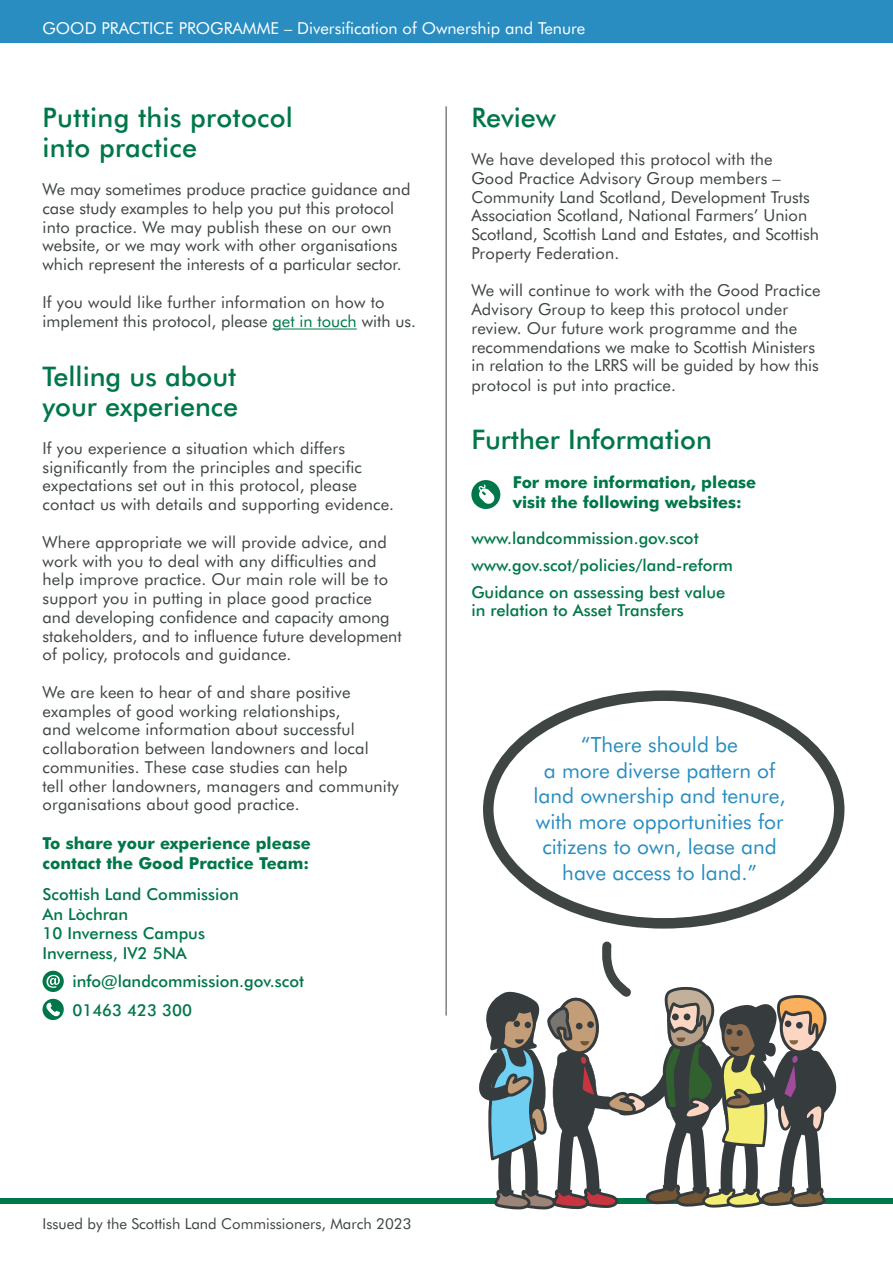
<style>
.page{position:relative;width:893px;height:1263px;background:#fff}
.page>*{position:absolute;margin:0;border:0;box-sizing:border-box;transform-origin:0 0}
.t1{font:500 27px/30px "Futura BT";color:#007749}
.t2{font:21px "Futura BT";color:#298dc1}
.t3{font:16.5px/18.8px "Futura BT";letter-spacing:.01em;color:#3e4543}
.Body{font:500 16.5px/19.5px "Futura BT";color:#007749}
.t4{font:700 16.5px "Futura BT";color:#007749}
.t5{font:16.5px "Futura BT";color:#fff}
.t6{font:15px "Futura BT";color:#3e4543}
.s1{color:#007749}
</style>
<div class="page">
<hr style="left:272px;top:329px;width:85px;height:1px;background:#007749">
<svg style="left:471px;top:480px;width:29px;height:29px"></svg>
<svg style="left:43px;top:999px;width:21px;height:21px"></svg>
<svg style="left:43px;top:971px;width:21px;height:21px"></svg>
<hr style="left:446px;top:106px;width:1px;height:909px;background:#3e4543">
<div style="left:0;top:0;width:893px;height:43px;background:#298dc1"></div>
<div style="left:483px;top:690px;width:361px;height:238px;border:10px solid #3e4543;border-radius:50%"></div>
<div style="left:0;top:1198px;width:893px;height:5px;background:#007749"></div>
<svg style="left:478px;top:941px;width:360px;height:268px"></svg>
<p class="t5" style="left:43px;top:18px;width:544px">GOOD PRACTICE PROGRAMME – Diversification of Ownership and Tenure</p>
<p class="t1" style="left:43px;top:102px;width:252px">Putting this protocol into practice</p>
<p class="t3" style="left:43px;top:180px;width:370px">We may sometimes produce practice guidance and case study examples to help you put this protocol into practice. We may publish these on our own website, or we may work with other organisations which represent the interests of a particular sector.</p>
<p class="t3" style="left:43px;top:292px;width:375px;line-height:19.5px">If you would like further information on how to implement this protocol, please <span class="s1">get in touch</span> with us.</p>
<p class="t1" style="left:43px;top:361px;width:197px">Telling us about your experience</p>
<p class="t3" style="left:43px;top:439px;width:353px">If you experience a situation which differs significantly from the principles and specific expectations set out in this protocol, please contact us with details and supporting evidence.</p>
<p class="t3" style="left:43px;top:532px;width:361px">Where appropriate we will provide advice, and work with you to deal with any difficulties and help improve practice. Our main role will be to support you in putting in place good practice and developing confidence and capacity among stakeholders, and to influence future development of policy, protocols and guidance.</p>
<p class="t3" style="left:43px;top:682px;width:358px">We are keen to hear of and share positive examples of good working relationships,<br>and welcome information about successful collaboration between landowners and local communities. These case studies can help<br>tell other landowners, managers and community organisations about good practice.</p>
<p class="t4" style="left:43px;top:833px;width:270px">To share your experience please</p>
<p class="t4" style="left:43px;top:853px;width:268px">contact the Good Practice Team:</p>
<p class="Body" style="left:43px;top:884px;width:198px">Scottish Land Commission</p>
<p class="Body" style="left:43px;top:904px;width:164px">An Lòchran<br>10 Inverness Campus<br>Inverness, IV2 5NA</p>
<p class="Body" style="left:72px;top:967px;width:233px;line-height:28.5px">info@landcommission.gov.scot<br>01463 423 300</p>
<p class="t1" style="left:471px;top:102px;width:86px">Review</p>
<p class="t3" style="left:471px;top:150px;width:349px">We have developed this protocol with the<br>Good Practice Advisory Group members – Community Land Scotland, Development Trusts Association Scotland, National Farmers’ Union Scotland, Scottish Land and Estates, and Scottish Property Federation.</p>
<p class="t3" style="left:471px;top:281px;width:351px">We will continue to work with the Good Practice Advisory Group to keep this protocol under review. Our future work programme and the recommendations we make to Scottish Ministers in relation to the LRRS will be guided by how this protocol is put into practice.</p>
<p class="t1" style="left:471px;top:425px;width:242px">Further Information</p>
<p class="t4" style="left:513px;top:473px;width:245px">For more information, please</p>
<p class="t4" style="left:513px;top:492px;width:231px">visit the following websites:</p>
<p class="Body" style="left:471px;top:528px;width:229px">www.landcommission.gov.scot</p>
<p class="Body" style="left:471px;top:555px;width:263px">www.gov.scot/policies/land-reform</p>
<p class="Body" style="left:471px;top:582px;width:256px">Guidance on assessing best value</p>
<p class="Body" style="left:471px;top:600px;width:214px">in relation to Asset Transfers</p>
<p class="t2" style="left:581px;top:732px;width:158px">“There should be</p>
<p class="t2" style="left:544px;top:757px;width:233px">a more diverse pattern of</p>
<p class="t2" style="left:533px;top:783px;width:254px">land ownership and tenure,</p>
<p class="t2" style="left:536px;top:808px;width:249px">with more opportunities for</p>
<p class="t2" style="left:542px;top:834px;width:236px">citizens to own, lease and</p>
<p class="t2" style="left:562px;top:859px;width:196px">have access to land.”</p>
<p class="t6" style="left:43px;top:1215px;width:371px">Issued by the Scottish Land Commissioners, March 2023</p>
</div>
